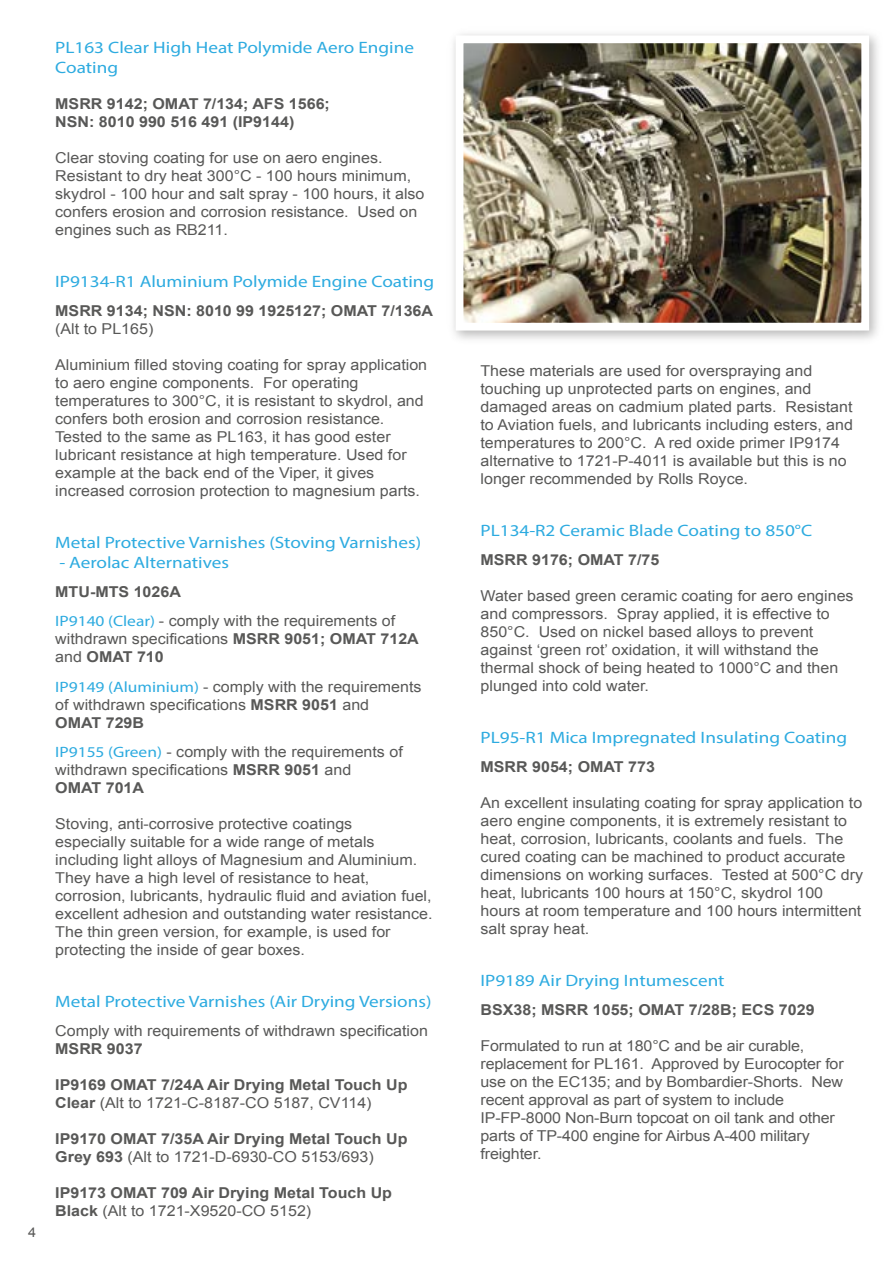
<style>
.page{position:relative;width:893px;height:1263px;background:#fff}
.page>*{position:absolute;margin:0;border:0;box-sizing:border-box;transform-origin:0 0}
.t1{font:16.5px/19.8px "Myriad Pro";color:#2dabe0;scale:1.16 1}
.t2{font:15px/18px "Arial";color:#585857;scale:1.07 1}
.t3{font:700 15px/18px "Arial";color:#585857;scale:1.07 1}
.t4{font:13.5px "Arial";color:#585857;scale:1.07 1}
.s1{font-weight:700}
.s2{font-family:"Myriad Pro";color:#2dabe0}
.s3{font-weight:400}
</style>
<div class="page">
<img style="left:465px;top:44px;width:395px;height:278px">
<div style="left:456px;top:35px;width:413px;height:296px;border:8px solid #fff"></div>
<p class="t4" style="left:28px;top:1223px;width:9px">4</p>
<p class="t1" style="left:55px;top:37px;width:311px">PL163 Clear High Heat Polymide Aero Engine<br>Coating</p>
<p class="t3" style="left:55px;top:95px;width:258px">MSRR 9142; OMAT 7/134; AFS 1566;<br>NSN: 8010 990 516 491 (IP9144)</p>
<p class="t2" style="left:55px;top:149px;width:347px">Clear stoving coating for use on aero engines.<br>Resistant to dry heat 300°C - 100 hours minimum, skydrol - 100 hour and salt spray - 100 hours, it also confers erosion and corrosion resistance. Used on engines such as RB211.</p>
<p class="t1" style="left:55px;top:271px;width:328px">IP9134-R1 Aluminium Polymide Engine Coating</p>
<p class="t3" style="left:55px;top:302px;width:355px">MSRR 9134; NSN: 8010 99 1925127; OMAT 7/136A</p>
<p class="t2" style="left:55px;top:320px;width:93px">(Alt to PL165)</p>
<p class="t2" style="left:55px;top:356px;width:349px">Aluminium filled stoving coating for spray application to aero engine components. For operating temperatures to 300°C, it is resistant to skydrol, and confers both erosion and corrosion resistance.<br>Tested to the same as PL163, it has good ester lubricant resistance at high temperature. Used for example at the back end of the Viper, it gives increased corrosion protection to magnesium parts.</p>
<p class="t1" style="left:55px;top:532px;width:317px">Metal Protective Varnishes (Stoving Varnishes)</p>
<p class="t1" style="left:59px;top:552px;width:148px">- Aerolac Alternatives</p>
<p class="t2" style="left:55px;top:577px;width:319px;line-height:28.8px"><span class="s1">MTU-MTS 1026A<br></span><span class="s2">IP9140 (Clear)</span> - comply with the requirements of</p>
<p class="t2" style="left:55px;top:629px;width:341px">withdrawn specifications <span class="s1">MSRR 9051; OMAT 712A </span>and <span class="s1">OMAT 710</span></p>
<p class="t2" style="left:55px;top:678px;width:344px"><span class="s2">IP9149 (Aluminium)</span> - comply with the requirements of withdrawn specifications <span class="s1">MSRR 9051</span> and<br><span class="s1">OMAT 729B</span></p>
<p class="t2" style="left:55px;top:743px;width:326px"><span class="s2">IP9155 (Green)</span> - comply with the requirements of withdrawn specifications <span class="s1">MSRR 9051</span> and<br><span class="s1">OMAT 701A</span></p>
<p class="t2" style="left:55px;top:815px;width:354px">Stoving, anti-corrosive protective coatings<br>especially suitable for a wide range of metals including light alloys of Magnesium and Aluminium.<br>They have a high level of resistance to heat, corrosion, lubricants, hydraulic fluid and aviation fuel, excellent adhesion and outstanding water resistance.<br>The thin green version, for example, is used for protecting the inside of gear boxes.</p>
<p class="t1" style="left:55px;top:991px;width:326px">Metal Protective Varnishes (Air Drying Versions)</p>
<p class="t2" style="left:55px;top:1022px;width:350px">Comply with requirements of withdrawn specification</p>
<p class="t3" style="left:55px;top:1040px;width:83px">MSRR 9037</p>
<p class="t3" style="left:55px;top:1076px;width:331px">IP9169 OMAT 7/24A Air Drying Metal Touch Up<br>Clear <span class="s3">(Alt to 1721-C-8187-CO 5187, CV114)</span></p>
<p class="t3" style="left:55px;top:1130px;width:331px">IP9170 OMAT 7/35A Air Drying Metal Touch Up<br>Grey 693 <span class="s3">(Alt to 1721-D-6930-CO 5153/693)</span></p>
<p class="t3" style="left:55px;top:1184px;width:316px">IP9173 OMAT 709 Air Drying Metal Touch Up<br>Black <span class="s3">(Alt to 1721-X9520-CO 5152)</span></p>
<p class="t2" style="left:480px;top:362px;width:350px">These materials are used for overspraying and touching up unprotected parts on engines, and damaged areas on cadmium plated parts. Resistant to Aviation fuels, and lubricants including esters, and temperatures to 200°C. A red oxide primer IP9174 alternative to 1721-P-4011 is available but this is no longer recommended by Rolls Royce.</p>
<p class="t1" style="left:480px;top:520px;width:287px">PL134-R2 Ceramic Blade Coating to 850°C</p>
<p class="t3" style="left:480px;top:551px;width:169px">MSRR 9176; OMAT 7/75</p>
<p class="t2" style="left:480px;top:587px;width:350px">Water based green ceramic coating for aero engines and compressors. Spray applied, it is effective to 850°C. Used on nickel based alloys to prevent against ‘green rot’ oxidation, it will withstand the thermal shock of being heated to 1000°C and then plunged into cold water.</p>
<p class="t1" style="left:480px;top:727px;width:318px">PL95-R1 Mica Impregnated Insulating Coating</p>
<p class="t3" style="left:480px;top:758px;width:165px">MSRR 9054; OMAT 773</p>
<p class="t2" style="left:480px;top:794px;width:359px">An excellent insulating coating for spray application to aero engine components, it is extremely resistant to heat, corrosion, lubricants, coolants and fuels. The cured coating can be machined to product accurate dimensions on working surfaces. Tested at 500°C dry heat, lubricants 100 hours at 150°C, skydrol 100 hours at room temperature and 100 hours intermittent salt spray heat.</p>
<p class="t1" style="left:480px;top:970px;width:212px">IP9189 Air Drying Intumescent</p>
<p class="t3" style="left:480px;top:1001px;width:314px">BSX38; MSRR 1055; OMAT 7/28B; ECS 7029</p>
<p class="t2" style="left:480px;top:1037px;width:341px">Formulated to run at 180°C and be air curable, replacement for PL161. Approved by Eurocopter for use on the EC135; and by Bombardier-Shorts. New recent approval as part of system to include IP-FP-8000 Non-Burn topcoat on oil tank and other parts of TP-400 engine for Airbus A-400 military freighter.</p>
</div>
